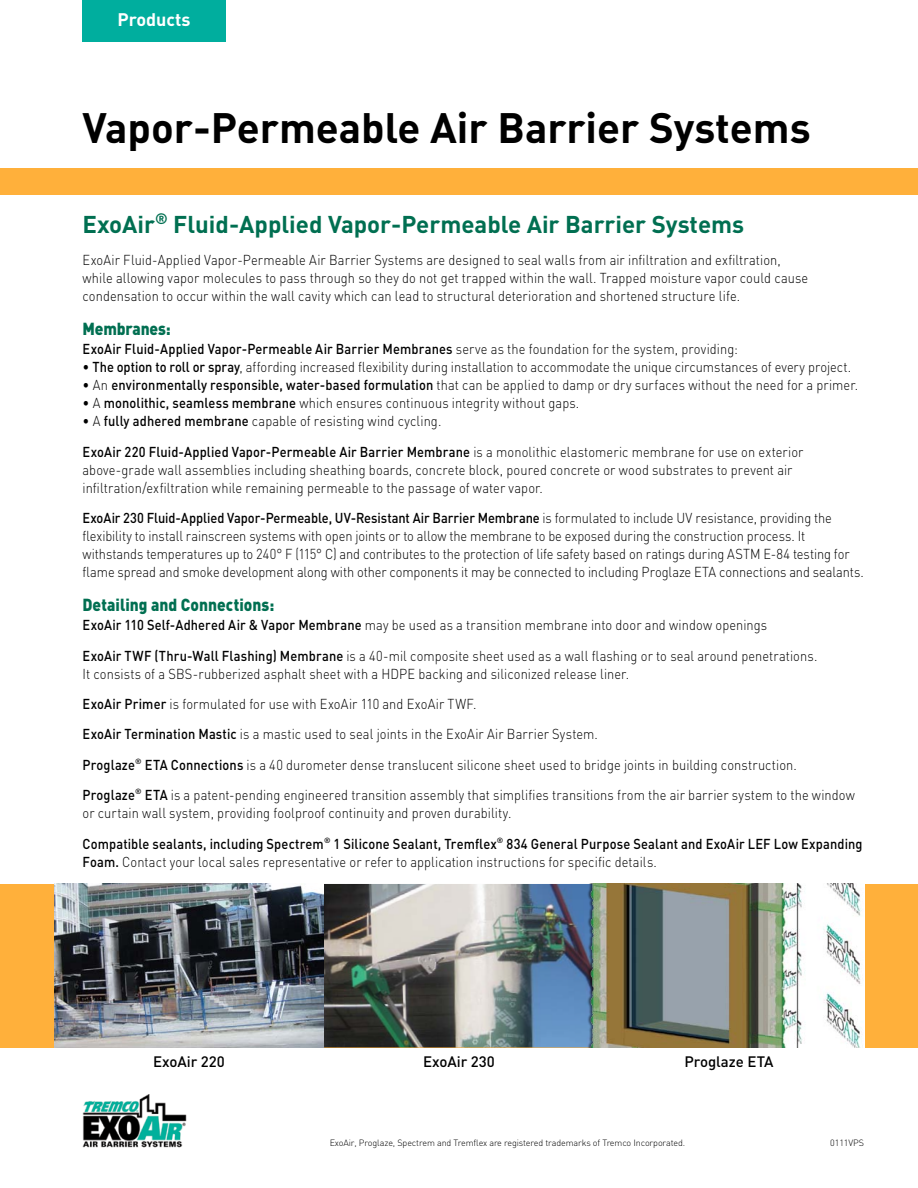
<style>
.page{position:relative;width:918px;height:1188px;background:#fff}
.page>*{position:absolute;margin:0;border:0;box-sizing:border-box;transform-origin:0 0}
.t1{font:42px "DIN Bold Alternate";color:#000}
.t2{font:700 24px "DIN";color:#006f51}
.t3{font:700 18px "DIN";color:#fff}
.t4{font:900 17.25px "DIN";letter-spacing:.005em;color:#006f51;scale:.9 1}
.t5{font:500 15px "DIN";color:#000}
.t6{font:300 14.25px/18px "DIN";letter-spacing:.005em;color:#000;scale:.9 1}
.t7{font:500 14.25px/30.5px "DIN";letter-spacing:.01em;color:#000;scale:.9 1}
.t8{font:300 9px "DIN";letter-spacing:-.01em;color:#000}
.s1{font-weight:300}
.s2{font-weight:500}
</style>
<div class="page">
<div style="left:0;top:884px;width:918px;height:163px;background:#ffb03b"></div>
<div style="left:0;top:168px;width:918px;height:27px;background:#ffb03b"></div>
<div style="left:83px;top:0;width:143px;height:41px;background:#00ae9e"></div>
<img style="left:55px;top:884px;width:533px;height:163px">
<img style="left:588px;top:884px;width:277px;height:163px">
<img style="left:83px;top:1094px;width:104px;height:54px">
<p class="t3" style="left:117px;top:8px;width:75px">Products</p>
<h1 class="t1" style="left:83px;top:100px;width:730px">Vapor-Permeable Air Barrier Systems</h1>
<h2 class="t2" style="left:83px;top:209px;width:663px">ExoAir<sup>®</sup> Fluid-Applied Vapor-Permeable Air Barrier Systems</h2>
<p class="t6" style="left:83px;top:251px;width:808px">ExoAir Fluid-Applied Vapor-Permeable Air Barrier Systems are designed to seal walls from air infiltration and exfiltration, while allowing vapor molecules to pass through so they do not get trapped within the wall. Trapped moisture vapor could cause condensation to occur within the wall cavity which can lead to structural deterioration and shortened structure life.</p>
<p class="t4" style="left:83px;top:317px;width:99px">Membranes:</p>
<p class="t7" style="left:83px;top:334px;width:730px">ExoAir Fluid-Applied Vapor-Permeable Air Barrier Membranes <span class="s1">serve as the foundation for the system, providing:</span></p>
<p class="t6" style="left:83px;top:358px;width:856px">• <span class="s2">The option to roll or spray</span>, affording increased flexibility during installation to accommodate the unique circumstances of every project.</p>
<p class="t6" style="left:83px;top:376px;width:863px">• An <span class="s2">environmentally responsible, water-based formulation</span> that can be applied to damp or dry surfaces without the need for a primer.</p>
<p class="t6" style="left:83px;top:394px;width:554px">• A <span class="s2">monolithic, seamless membrane</span> which ensures continuous integrity without gaps.</p>
<p class="t6" style="left:83px;top:406px;width:803px;line-height:30.5px">• A <span class="s2">fully adhered membrane</span> capable of resisting wind cycling.<br><span class="s2">ExoAir 220 Fluid-Applied Vapor-Permeable Air Barrier Membrane</span> is a monolithic elastomeric membrane for use on exterior</p>
<p class="t6" style="left:83px;top:461px;width:790px">above-grade wall assemblies including sheathing boards, concrete block, poured concrete or wood substrates to prevent air infiltration/exfiltration while remaining permeable to the passage of water vapor.</p>
<p class="t6" style="left:83px;top:509px;width:870px"><span class="s2">ExoAir 230 Fluid-Applied Vapor-Permeable, UV-Resistant Air Barrier Membrane</span> is formulated to include UV resistance, providing the flexibility to install rainscreen systems with open joints or to allow the membrane to be exposed during the construction process. It withstands temperatures up to 240° F (115° C) and contributes to the protection of life safety based on ratings during ASTM E-84 testing for flame spread and smoke development along with other components it may be connected to including Proglaze ETA connections and sealants.</p>
<p class="t4" style="left:83px;top:593px;width:215px">Detailing and Connections:</p>
<p class="t6" style="left:83px;top:610px;width:818px;line-height:30.5px"><span class="s2">ExoAir 110 Self-Adhered Air &amp; Vapor Membrane</span> may be used as a transition membrane into door and window openings<br><span class="s2">ExoAir TWF (Thru-Wall Flashing) Membrane</span> is a 40-mil composite sheet used as a wall flashing or to seal around penetrations.</p>
<p class="t6" style="left:82px;top:658px;width:860px;line-height:30.5px">It consists of a SBS-rubberized asphalt sheet with a HDPE backing and siliconized release liner.<br><span class="s2">ExoAir Primer</span> is formulated for use with ExoAir 110 and ExoAir TWF.<br><span class="s2">ExoAir Termination Mastic</span> is a mastic used to seal joints in the ExoAir Air Barrier System.<br><span class="s2">Proglaze</span><sup>®</sup> <span class="s2">ETA Connections</span> is a 40 durometer dense translucent silicone sheet used to bridge joints in building construction.<br><span class="s2">Proglaze</span><sup>®</sup> <span class="s2">ETA</span> is a patent-pending engineered transition assembly that simplifies transitions from the air barrier system to the window</p>
<p class="t7" style="left:82px;top:797px;width:868px"><span class="s1">or curtain wall system, providing foolproof continuity and proven durability.<br></span>Compatible sealants, including Spectrem<sup>®</sup> 1 Silicone Sealant, Tremflex<sup>®</sup> 834 General Purpose Sealant and ExoAir LEF Low Expanding</p>
<p class="t6" style="left:83px;top:852px;width:640px"><span class="s2">Foam.</span> Contact your local sales representative or refer to application instructions for specific details.</p>
<p class="t5" style="left:153px;top:1052px;width:73px">ExoAir 220</p>
<p class="t5" style="left:423px;top:1052px;width:73px">ExoAir 230</p>
<p class="t5" style="left:684px;top:1052px;width:91px">Proglaze ETA</p>
<p class="t8" style="left:330px;top:1137px;width:357px">ExoAir, Proglaze, Spectrem and Tremflex are registered trademarks of Tremco Incorporated.</p>
<p class="t8" style="left:830px;top:1137px;width:35px">0111VPS</p>
</div>
